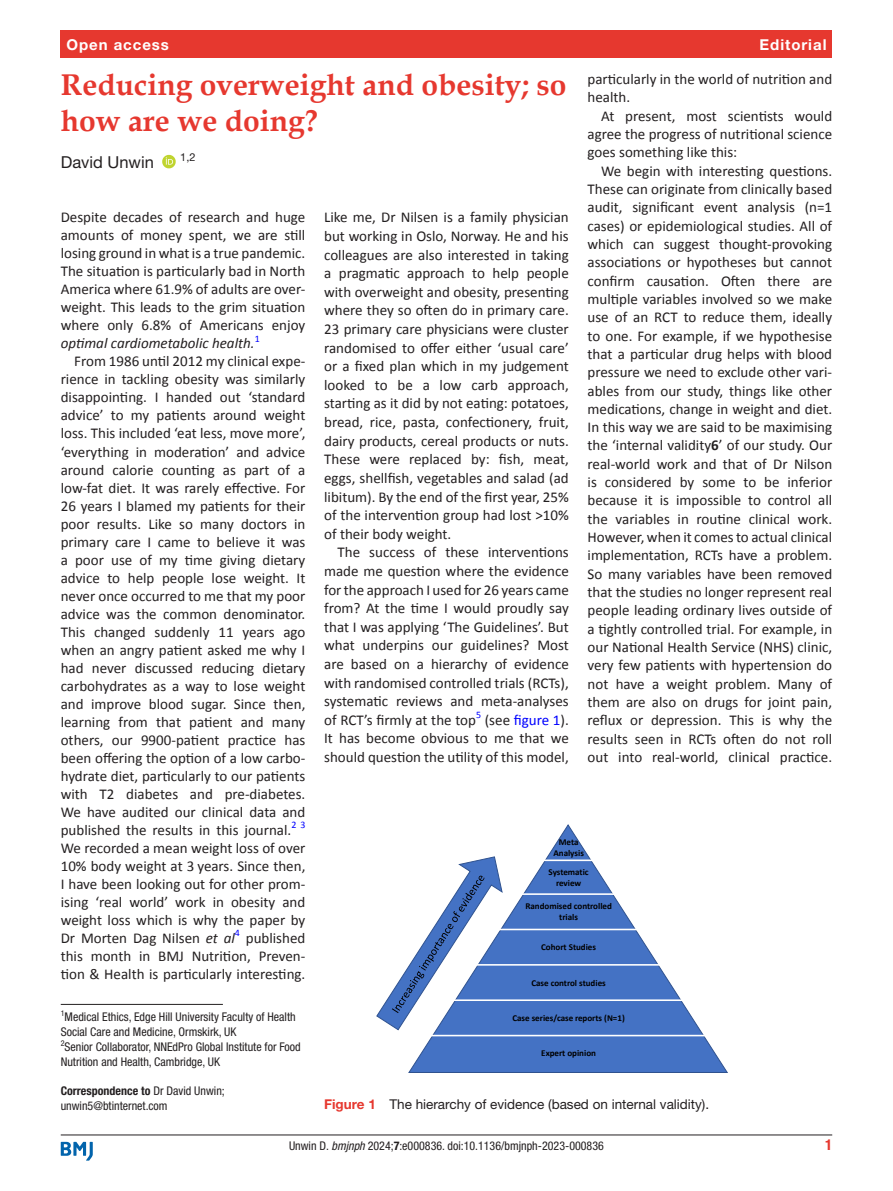
<style>
.page{position:relative;width:893px;height:1191px;background:#fff}
.page>*{position:absolute;margin:0;border:0;box-sizing:border-box;transform-origin:0 0}
.t1{font:700 30px/36px "Book Antiqua";color:#e6382f}
.t2{font:16.5px "Helvetica Neue LT Std";color:#231f20}
.t3{font:15px/18px "Calibri";color:#231f20;text-align:justify}
.t4{font:italic 15px "Calibri";color:#231f20}
.t5{font:700 15px "Helvetica Neue LT Std";letter-spacing:.065em;color:#fff}
.t6{font:700 condensed 15px "Helvetica Neue LT Std";color:#e6382f}
.t7{font:13.5px "Helvetica Neue LT Std";color:#231f20}
.t8{font:condensed 12px/15px "Helvetica Neue LT Std";color:#231f20}
.t9{font:10.95px "Helvetica Neue LT Std";color:#231f20}
.t10{font:9.9px "Calibri";color:#00f}
.t11{font:700 9px/10.8px "Calibri";color:#000;text-align:center}
.s1{font-weight:700}
.s2{color:#00f}
.s3{font-style:italic}
.s4{font-weight:700;color:#e6382f}
</style>
<div class="page">
<hr style="left:61px;top:1134px;width:771px;height:1px;background:#231f20">
<svg style="left:61px;top:1141px;width:32px;height:19px"></svg>
<div style="left:61px;top:31px;width:771px;height:27px;background:#e6382f"></div>
<svg style="left:162px;top:155px;width:14px;height:13px"></svg>
<hr style="left:61px;top:1004px;width:162px;height:1px;background:#231f20">
<svg style="left:408px;top:824px;width:320px;height:249px;fill:#4472c4"></svg>
<hr style="left:402px;top:859px;width:333px;height:2px;background:#fff">
<hr style="left:402px;top:893px;width:333px;height:2px;background:#fff">
<hr style="left:402px;top:928px;width:333px;height:2px;background:#fff">
<hr style="left:402px;top:964px;width:333px;height:1px;background:#fff">
<hr style="left:402px;top:999px;width:333px;height:2px;background:#fff">
<hr style="left:402px;top:1034px;width:333px;height:2px;background:#fff">
<svg style="left:376px;top:856px;width:127px;height:174px"></svg>
<p class="t5" style="left:66px;top:35px;width:104px">Open access</p>
<h1 class="t1" style="left:61px;top:66px;width:507px">Reducing overweight and obesity; so how are we doing?</h1>
<p class="t2" style="left:61px;top:153px;width:95px">David Unwin</p>
<p class="t9" style="left:180px;top:150px;width:17px">1,2</p>
<p class="t5" style="left:760px;top:35px;width:68px">Editorial</p>
<p class="t3" style="left:588px;top:70px;width:246px">particularly in the world of nutrition and health.</p>
<p class="t3" style="left:588px;top:107px;width:246px;text-indent:14px">At present, most scientists would agree the progress of nutritional science goes something like this:</p>
<p class="t3" style="left:588px;top:162px;width:246px;text-indent:14px">We begin with interesting questions.<br>These can originate from clinically based audit, significant event analysis (n=1 cases) or epidemiological studies. All of which can suggest thought-provoking associations or hypotheses but cannot confirm causation. Often there are multiple variables involved so we make use of an RCT to reduce them, ideally to one. For example, if we hypothesise that a particular drug helps with blood pressure we need to exclude other vari&shy;ables from our study, things like other medications, change in weight and diet.<br>In this way we are said to be maximising the ‘internal validity<span class="s1">6</span>’ of our study. Our real-world work and that of Dr Nilson is considered by some to be inferior because it is impossible to control all the variables in routine clinical work.<br>However, when it comes to actual clinical implementation, RCTs have a problem.<br>So many variables have been removed that the studies no longer represent real people leading ordinary lives outside of a tightly controlled trial. For example, in our National Health Service (NHS) clinic, very few patients with hypertension do not have a weight problem. Many of them are also on drugs for joint pain, reflux or depression. This is why the results seen in RCTs often do not roll out into real-world, clinical practice.</p>
<p class="t3" style="left:324px;top:208px;width:246px;line-height:18.6px">Like me, Dr Nilsen is a family physician but working in Oslo, Norway. He and his colleagues are also interested in taking a pragmatic approach to help people with overweight and obesity, presenting where they so often do in primary care.<br>23 primary care physicians were cluster randomised to offer either ‘usual care’ or a fixed plan which in my judgement looked to be a low carb approach, starting as it did by not eating: potatoes, bread, rice, pasta, confectionery, fruit, dairy products, cereal products or nuts.<br>These were replaced by: fish, meat, eggs, shellfish, vegetables and salad (ad libitum). By the end of the first year, 25% of the intervention group had lost &gt;10% of their body weight.</p>
<p class="t3" style="left:324px;top:543px;width:246px;line-height:18.6px;text-indent:14px">The success of these interventions made me question where the evidence for the approach I used for 26 years came from? At the time I would proudly say that I was applying ‘The Guidelines’. But what underpins our guidelines? Most are based on a hierarchy of evidence with randomised controlled trials (RCTs), systematic reviews and meta-analyses of RCT’s firmly at the top</p>
<p class="t3" style="left:61px;top:208px;width:246px">Despite decades of research and huge amounts of money spent, we are still losing ground in what is a true pandemic.<br>The situation is particularly bad in North America where 61.9% of adults are over&shy;weight. This leads to the grim situation where only 6.8% of Americans enjoy</p>
<p class="t4" style="left:61px;top:333px;width:195px">optimal cardiometabolic health.</p>
<p class="t10" style="left:255px;top:332px;width:7px">1</p>
<p class="t3" style="left:61px;top:352px;width:246px;text-indent:14px">From 1986 until 2012 my clinical expe&shy;rience in tackling obesity was similarly disappointing. I handed out ‘standard advice’ to my patients around weight loss. This included ‘eat less, move more’, ‘everything in moderation’ and advice around calorie counting as part of a low-fat diet. It was rarely effective. For 26 years I blamed my patients for their poor results. Like so many doctors in primary care I came to believe it was a poor use of my time giving dietary advice to help people lose weight. It never once occurred to me that my poor advice was the common denominator.<br>This changed suddenly 11 years ago when an angry patient asked me why I had never discussed reducing dietary carbohydrates as a way to lose weight and improve blood sugar. Since then, learning from that patient and many others, our 9900-patient practice has been offering the option of a low carbo&shy;hydrate diet, particularly to our patients with T2 diabetes and pre-diabetes.<br>We have audited our clinical data and published the results in this journal.</p>
<p class="t10" style="left:476px;top:708px;width:7px">5</p>
<p class="t3" style="left:324px;top:710px;width:246px;line-height:18.6px;text-indent:161px">(see <span class="s2">figure 1</span>).<br>It has become obvious to me that we should question the utility of this model,</p>
<p class="t10" style="left:291px;top:818px;width:16px">2 3</p>
<p class="t3" style="left:61px;top:838px;width:246px">We recorded a mean weight loss of over 10% body weight at 3 years. Since then, I have been looking out for other prom&shy;ising ‘real world’ work in obesity and weight loss which is why the paper by Dr Morten Dag Nilsen <span class="s3">et al</span></p>
<p class="t11" style="left:553px;top:836px;width:32px">Meta<br>Analysis</p>
<p class="t11" style="left:548px;top:866px;width:42px">Systematic review</p>
<p class="t11" style="left:525px;top:901px;width:88px">Randomised controlled trials</p>
<p class="t11" style="left:541px;top:941px;width:56px">Cohort Studies</p>
<p class="t11" style="left:531px;top:977px;width:76px">Case control studies</p>
<p class="t11" style="left:512px;top:1012px;width:114px">Case series/case reports (N=1)</p>
<p class="t11" style="left:541px;top:1047px;width:56px">Expert opinion</p>
<p class="t10" style="left:235px;top:926px;width:7px">4</p>
<p class="t3" style="left:61px;top:928px;width:246px;text-indent:185px">published this month in BMJ Nutrition, Preven&shy;tion &amp; Health is particularly interesting.</p>
<p class="t8" style="left:61px;top:1009px;width:241px"><sup>1</sup>Medical Ethics, Edge Hill University Faculty of Health Social Care and Medicine, Ormskirk, UK<br><sup>2</sup>Senior Collaborator, NNEdPro Global Institute for Food Nutrition and Health, Cambridge, UK</p>
<p class="t8" style="left:61px;top:1083px;width:166px"><span class="s1">Correspondence to</span> Dr David Unwin; unwin5@btinternet.com</p>
<p class="t7" style="left:324px;top:1096px;width:387px"><span class="s4">Figure 1</span> The hierarchy of evidence (based on internal validity).</p>
<p class="t8" style="left:289px;top:1137px;width:316px">Unwin D. <span class="s3">bmjnph</span> 2024;<span class="s1">7</span>:e000836. doi:10.1136/bmjnph-2023-000836</p>
<p class="t6" style="left:825px;top:1135px;width:9px">1</p>
</div>
